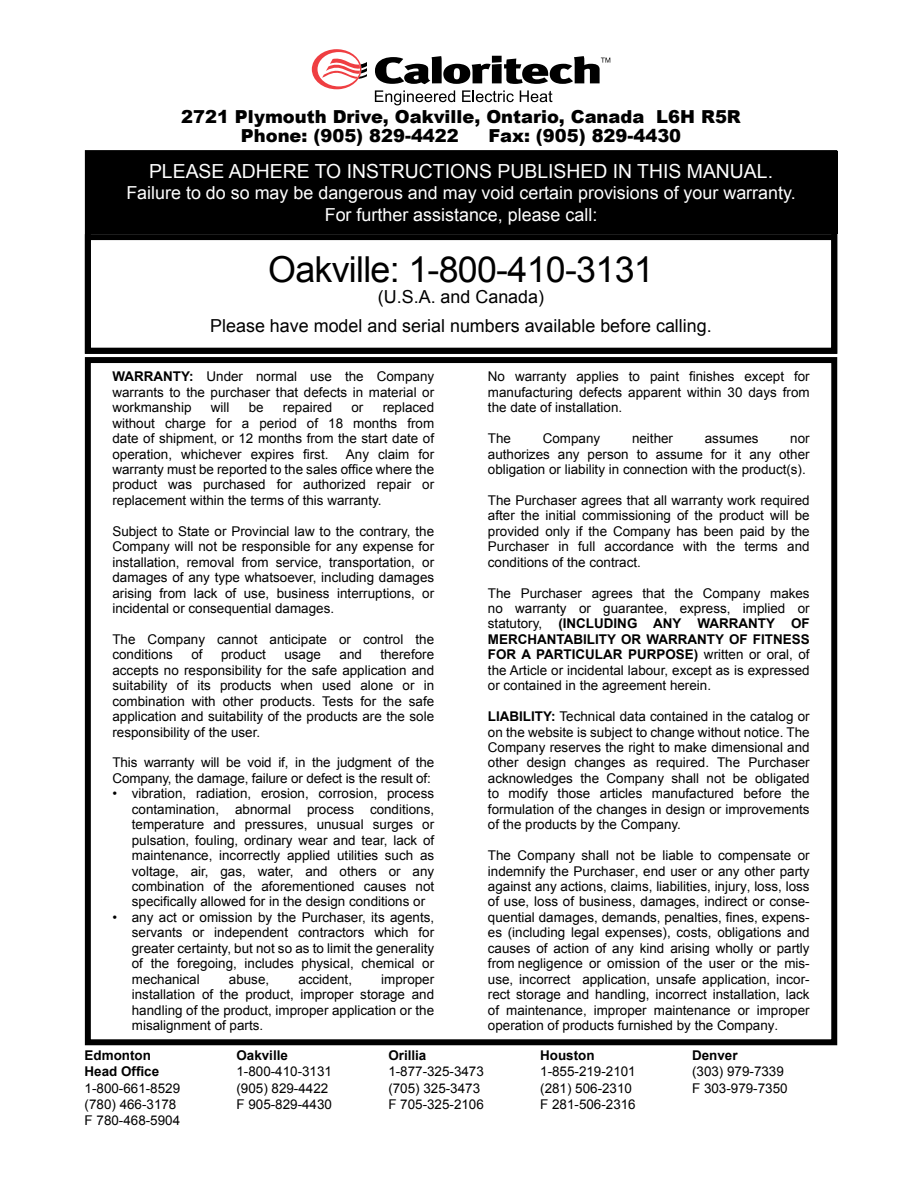
<style>
.page{position:relative;width:918px;height:1188px;background:#fff}
.page>*{position:absolute;margin:0;border:0;box-sizing:border-box;transform-origin:0 0}
.t1{font:35.85px "Arial";letter-spacing:-.02em;color:#000}
.t2{font:19.35px "Arial";color:#fff}
.t3{font:17.85px/21.5px "Arial";color:#fff;text-align:center}
.t4{font:900 17.85px/19.4px "Arial";color:#000}
.t5{font:17.85px/29.8px "Arial";color:#000;text-align:center}
.t6{font:13.5px/15.5px "Arial";color:#000;text-align:justify}
.t7{font:13.5px/16px "Arial";color:#000}
.t8{font:700 13.5px/16px "Arial";color:#000}
.s1{font-weight:700}
</style>
<div class="page">
<div style="left:85px;top:152px;width:753px;height:82px;background:#000"></div>
<div style="left:85px;top:150px;width:752px;height:204px;border:6px solid #000"></div>
<div style="left:85px;top:357px;width:752px;height:688px;border:6px solid #000"></div>
<svg style="left:312px;top:49px;width:55px;height:40px"></svg>
<svg style="left:375px;top:56px;width:235px;height:28px"></svg>
<svg style="left:375px;top:90px;width:80px;height:15px"></svg>
<svg style="left:462px;top:90px;width:52px;height:12px"></svg>
<svg style="left:520px;top:90px;width:32px;height:12px"></svg>
<div style="left:85px;top:234px;width:752px;height:120px;border:6px solid #000"></div>
<h3 class="t4" style="left:241px;top:106px;width:502px;text-indent:-60px">2721 Plymouth Drive, Oakville, Ontario, Canada L6H R5R<br>Phone: (905) 829-4422</h3>
<h3 class="t4" style="left:489px;top:125px;width:194px">Fax: (905) 829-4430</h3>
<h2 class="t2" style="left:149px;top:158px;width:626px">PLEASE ADHERE TO INSTRUCTIONS PUBLISHED IN THIS MANUAL.</h2>
<h3 class="t3" style="left:126px;top:182px;width:671px">Failure to do so may be dangerous and may void certain provisions of your warranty.<br>For further assistance, please call:</h3>
<h1 class="t1" style="left:268px;top:246px;width:387px">Oakville: 1-800-410-3131</h1>
<h3 class="t5" style="left:210px;top:282px;width:503px">(U.S.A. and Canada)<br>Please have model and serial numbers available before calling.</h3>
<p class="t6" style="left:112px;top:369px;width:323px"><span class="s1">WARRANTY:</span> Under normal use the Company warrants to the purchaser that defects in material or workmanship</p>
<p class="t6" style="left:112px;top:400px;width:323px;text-indent:270px">replaced without charge for a period of 18 months from date of shipment, or 12 months from the start date of operation, whichever expires first.</p>
<p class="t6" style="left:211px;top:400px;width:20px">will</p>
<p class="t6" style="left:249px;top:400px;width:16px">be</p>
<p class="t6" style="left:283px;top:400px;width:51px">repaired</p>
<p class="t6" style="left:351px;top:400px;width:13px">or</p>
<p class="t6" style="left:112px;top:446px;width:323px;text-indent:233px">Any claim for warranty must be reported to the sales office where the product was purchased for authorized repair or replacement within the terms of this warranty.</p>
<p class="t6" style="left:112px;top:523px;width:323px">Subject to State or Provincial law to the contrary, the Company will not be responsible for any expense for installation, removal from service, transportation, or damages of any type whatsoever, including damages arising from lack of use, business interruptions, or incidental or consequential damages.</p>
<p class="t6" style="left:112px;top:631px;width:323px">The Company cannot anticipate or control the conditions</p>
<p class="t6" style="left:112px;top:647px;width:323px;text-indent:268px">therefore accepts no responsibility for the safe application and suitability of its products when used alone or in combination with other products. Tests for the safe application and suitability of the products are the sole responsibility of the user.</p>
<p class="t6" style="left:112px;top:755px;width:323px">This warranty will be void if, in the judgment of the<br>Company, the damage, failure or defect is the result of:</p>
<p class="t6" style="left:132px;top:786px;width:304px;text-indent:-19px">• vibration, radiation, erosion, corrosion, process contamination, abnormal process conditions, temperature and pressures, unusual surges or pulsation, fouling, ordinary wear and tear, lack of maintenance, incorrectly applied utilities such as voltage, air, gas, water, and others or any combination of the aforementioned causes not specifically allowed for in the design conditions or</p>
<p class="t6" style="left:132px;top:909px;width:304px;text-indent:-19px">• any act or omission by the Purchaser, its agents, servants or independent contractors which for greater certainty, but not so as to limit the generality of the foregoing, includes physical, chemical or mechanical</p>
<p class="t6" style="left:191px;top:647px;width:13px">of</p>
<p class="t6" style="left:221px;top:647px;width:46px">product</p>
<p class="t6" style="left:284px;top:647px;width:38px">usage</p>
<p class="t6" style="left:340px;top:647px;width:24px">and</p>
<p class="t6" style="left:132px;top:971px;width:304px;text-indent:249px">improper installation of the product, improper storage and handling of the product, improper application or the misalignment of parts.</p>
<p class="t6" style="left:229px;top:971px;width:42px">abuse,</p>
<p class="t6" style="left:298px;top:971px;width:55px">accident,</p>
<p class="t6" style="left:488px;top:369px;width:323px">No warranty applies to paint finishes except for manufacturing defects apparent within 30 days from the date of installation.</p>
<p class="t6" style="left:488px;top:431px;width:25px">The</p>
<p class="t6" style="left:543px;top:431px;width:59px">Company</p>
<p class="t6" style="left:632px;top:431px;width:43px">neither</p>
<p class="t6" style="left:705px;top:431px;width:55px">assumes</p>
<p class="t6" style="left:488px;top:431px;width:323px;text-indent:302px">nor authorizes any person to assume for it any other obligation or liability in connection with the product(s).</p>
<p class="t6" style="left:488px;top:492px;width:323px">The Purchaser agrees that all warranty work required after the initial commissioning of the product will be provided only if the Company has been paid by the Purchaser in full accordance with the terms and conditions of the contract.</p>
<p class="t6" style="left:488px;top:585px;width:323px">The Purchaser agrees that the Company makes no warranty or guarantee, express, implied or statutory, <span class="s1">(INCLUDING ANY WARRANTY OF MERCHANTABILITY OR WARRANTY OF FITNESS FOR A PARTICULAR PURPOSE)</span> written or oral, of the Article or incidental labour, except as is expressed or contained in the agreement herein.</p>
<p class="t6" style="left:488px;top:709px;width:323px"><span class="s1">LIABILITY:</span> Technical data contained in the catalog or on the website is subject to change without notice. The Company reserves the right to make dimensional and other design changes as required. The Purchaser acknowledges the Company shall not be obligated to modify those articles manufactured before the formulation of the changes in design or improvements of the products by the Company.</p>
<p class="t6" style="left:488px;top:848px;width:323px">The Company shall not be liable to compensate or indemnify the Purchaser, end user or any other party against any actions, claims, liabilities, injury, loss, loss of use, loss of business, damages, indirect or conse&shy;quential damages, demands, penalties, fines, expens&shy;es (including legal expenses), costs, obligations and causes of action of any kind arising wholly or partly from negligence or omission of the user or the mis&shy;use, incorrect application, unsafe application, incor&shy;rect storage and handling, incorrect installation, lack of maintenance, improper maintenance or improper operation of products furnished by the Company.</p>
<p class="t8" style="left:85px;top:1048px;width:76px">Edmonton<br>Head Office</p>
<p class="t7" style="left:85px;top:1080px;width:97px">1-800-661-8529 (780) 466-3178<br>F 780-468-5904</p>
<p class="t8" style="left:236px;top:1048px;width:53px">Oakville</p>
<p class="t7" style="left:236px;top:1064px;width:97px">1-800-410-3131 (905) 829-4422<br>F 905-829-4430</p>
<p class="t8" style="left:388px;top:1048px;width:40px">Orillia</p>
<p class="t7" style="left:388px;top:1064px;width:97px">1-877-325-3473 (705) 325-3473<br>F 705-325-2106</p>
<p class="t8" style="left:540px;top:1048px;width:56px">Houston</p>
<p class="t7" style="left:540px;top:1064px;width:97px">1-855-219-2101 (281) 506-2310<br>F 281-506-2316</p>
<p class="t8" style="left:692px;top:1048px;width:47px">Denver</p>
<p class="t7" style="left:692px;top:1064px;width:97px">(303) 979-7339<br>F 303-979-7350</p>
</div>
